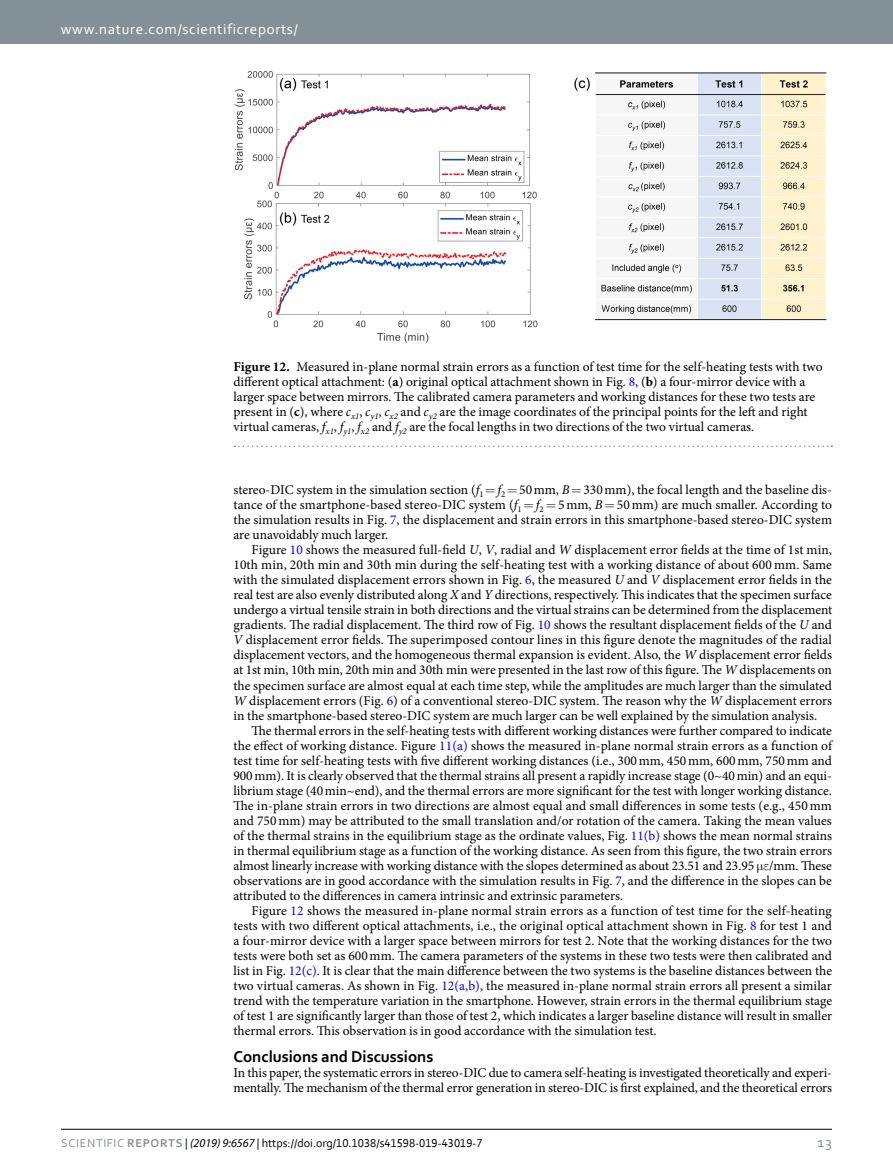
<style>
.page{position:relative;width:893px;height:1174px;background:#fff}
.page>*{position:absolute;margin:0;border:0;box-sizing:border-box;transform-origin:0 0}
.t1{font:16.5px "Corbel Bold 2";color:#000}
.t2{font:15px "Corbel 2";letter-spacing:.045em;color:#fff}
.t3{font:15px "Corbel 2";color:#839097}
.t4{font:13.5px/15px "Minion Pro";letter-spacing:-.005em;color:#000;text-align:justify}
.t5{font:12px "Corbel";color:#000}
.s1{font-weight:700}
.s2{color:#00f}
.s3{font-style:italic}
.s4{font-family:"Corbel 2";color:#839097}
.s5{font-family:"Corbel Bold 2";color:#839097}
.s6{font-family:"Corbel 2"}
.s7{font-family:"Myriad Pro";font-style:italic}
</style>
<div class="page">
<hr style="left:61px;top:1129px;width:771px;height:1px;background:#000">
<div style="left:0;top:0;width:893px;height:43px;background:#839097"></div>
<img style="left:234px;top:70px;width:593px;height:273px">
<svg style="left:234px;top:445px;width:598px;height:2px"></svg>
<p class="t2" style="left:61px;top:19px;width:238px">www.nature.com/scientificreports/</p>
<p class="t4" style="left:233px;top:359px;width:591px;text-align:left"><span class="s1">Figure 12.</span> Measured in-plane normal strain errors as a function of test time for the self-heating tests with two different optical attachment: (<span class="s1">a</span>) original optical attachment shown in Fig. <span class="s2">8</span>, (<span class="s1">b</span>) a four-mirror device with a larger space between mirrors. The calibrated camera parameters and working distances for these two tests are present in (<span class="s1">c</span>), where <span class="s3">c</span><sub>x1</sub>, <span class="s3">c</span><sub>y1</sub>, <span class="s3">c</span><sub>x2</sub> and <span class="s3">c</span><sub>y2</sub> are the image coordinates of the principal points for the left and right virtual cameras, <span class="s3">f</span><sub>x1</sub>, <span class="s3">f</span><sub>y1</sub>, <span class="s3">f</span><sub>x2</sub> and <span class="s3">f</span><sub>y2</sub> are the focal lengths in two directions of the two virtual cameras.</p>
<p class="t4" style="left:233px;top:483px;width:600px">stereo-DIC system in the simulation section (<span class="s3">f</span><sub>1</sub> <span class="s3">f</span><sub>2</sub> 50mm, <span class="s3">B</span> 330mm), the focal length and the baseline dis&shy;tance of the smartphone-based stereo-DIC system (<span class="s3">f</span><sub>1</sub> <span class="s3">f</span><sub>2</sub> 5 mm, <span class="s3">B</span> 50mm) are much smaller. According to the simulation results in Fig. <span class="s2">7</span>, the displacement and strain errors in this smartphone-based stereo-DIC system are unavoidably much larger.</p>
<p class="t4" style="left:233px;top:542px;width:600px;text-indent:18px">Figure <span class="s2">10</span> shows the measured full-field <span class="s3">U</span>, <span class="s3">V</span>, radial and <span class="s3">W</span> displacement error fields at the time of 1st min, 10th min, 20th min and 30th min during the self-heating test with a working distance of about 600 mm. Same with the simulated displacement errors shown in Fig. <span class="s2">6</span>, the measured <span class="s3">U</span> and <span class="s3">V</span> displacement error fields in the real test are also evenly distributed along <span class="s3">X</span> and <span class="s3">Y</span> directions, respectively. This indicates that the specimen surface undergo a virtual tensile strain in both directions and the virtual strains can be determined from the displacement gradients. The radial displacement. The third row of Fig. <span class="s2">10</span> shows the resultant displacement fields of the <span class="s3">U</span> and <span class="s3">V</span> displacement error fields. The superimposed contour lines in this figure denote the magnitudes of the radial displacement vectors, and the homogeneous thermal expansion is evident. Also, the <span class="s3">W</span> displacement error fields at 1st min, 10th min, 20th min and 30th min were presented in the last row of this figure. The <span class="s3">W</span> displacements on the specimen surface are almost equal at each time step, while the amplitudes are much larger than the simulated <span class="s3">W</span> displacement errors (Fig. <span class="s2">6</span>) of a conventional stereo-DIC system. The reason why the <span class="s3">W</span> displacement errors in the smartphone-based stereo-DIC system are much larger can be well explained by the simulation analysis.</p>
<p class="t4" style="left:233px;top:722px;width:600px;text-indent:18px">The thermal errors in the self-heating tests with different working distances were further compared to indicate the effect of working distance. Figure <span class="s2">11(a)</span> shows the measured in-plane normal strain errors as a function of test time for self-heating tests with five different working distances (i.e., 300 mm, 450mm, 600mm, 750mm and 900mm). It is clearly observed that the thermal strains all present a rapidly increase stage (0~40min) and an equi&shy;librium stage (40min~end), and the thermal errors are more significant for the test with longer working distance.<br>The in-plane strain errors in two directions are almost equal and small differences in some tests (e.g., 450 mm and 750 mm) may be attributed to the small translation and/or rotation of the camera. Taking the mean values of the thermal strains in the equilibrium stage as the ordinate values, Fig. <span class="s2">11(b)</span> shows the mean normal strains in thermal equilibrium stage as a function of the working distance. As seen from this figure, the two strain errors almost linearly increase with working distance with the slopes determined as about 23.51 and 23.95 /mm. These observations are in good accordance with the simulation results in Fig. <span class="s2">7</span>, and the difference in the slopes can be attributed to the differences in camera intrinsic and extrinsic parameters.</p>
<p class="t4" style="left:233px;top:902px;width:600px;text-indent:18px">Figure <span class="s2">12</span> shows the measured in-plane normal strain errors as a function of test time for the self-heating tests with two different optical attachments, i.e., the original optical attachment shown in Fig. <span class="s2">8</span> for test 1 and a four-mirror device with a larger space between mirrors for test 2. Note that the working distances for the two tests were both set as 600mm. The camera parameters of the systems in these two tests were then calibrated and list in Fig. <span class="s2">12(c)</span>. It is clear that the main difference between the two systems is the baseline distances between the two virtual cameras. As shown in Fig. <span class="s2">12(a,b)</span>, the measured in-plane normal strain errors all present a similar trend with the temperature variation in the smartphone. However, strain errors in the thermal equilibrium stage of test 1 are significantly larger than those of test 2, which indicates a larger baseline distance will result in smaller thermal errors. This observation is in good accordance with the simulation test.</p>
<p class="t1" style="left:233px;top:1046px;width:201px">Conclusions and Discussions</p>
<p class="t4" style="left:233px;top:1065px;width:600px">In this paper, the systematic errors in stereo-DIC due to camera self-heating is investigated theoretically and experi&shy;mentally. The mechanism of the thermal error generation in stereo-DIC is first explained, and the theoretical errors</p>
<p class="t5" style="left:61px;top:1135px;width:423px"><span class="s4">Scientific</span> <span class="s5">Reports</span> <span class="s6">|</span> <span class="s7">(2019) 9:6567</span> <span class="s6">|</span> https://doi.org/10.1038/s41598-019-43019-7</p>
<p class="t3" style="left:817px;top:1132px;width:16px">13</p>
</div>
